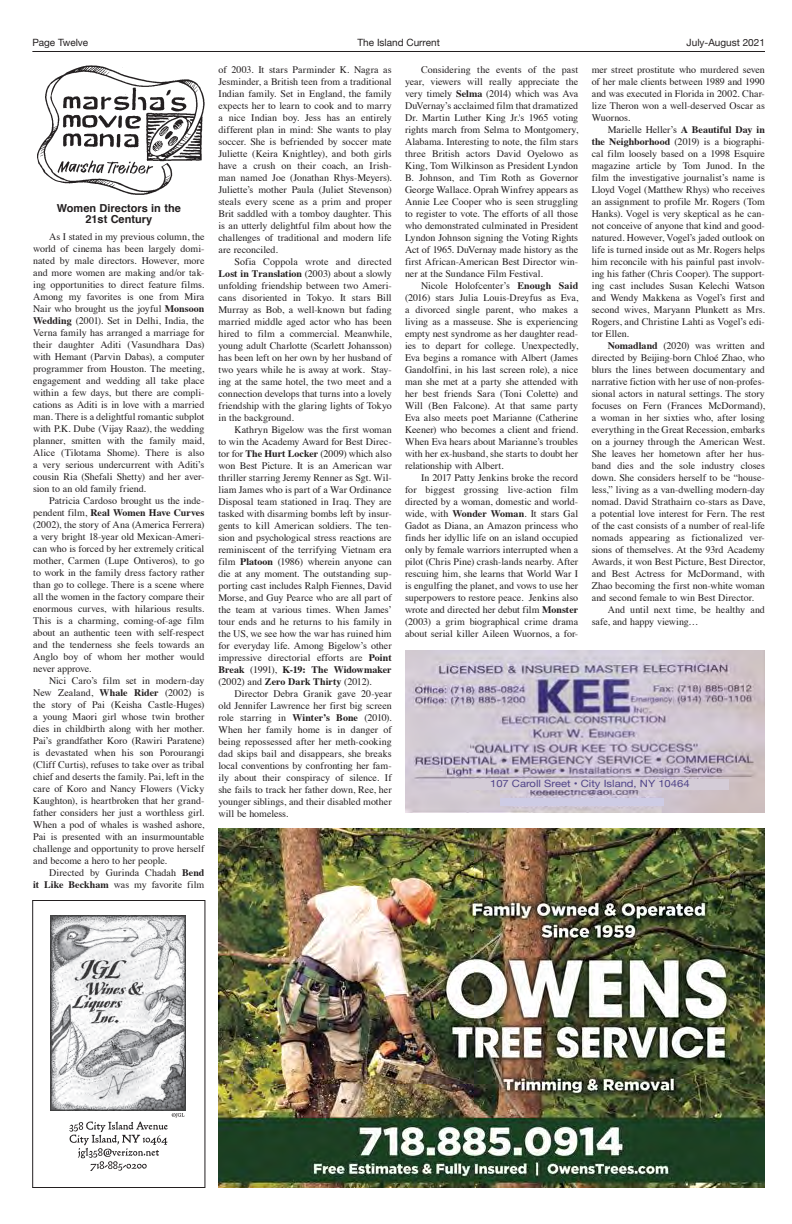
<style>
.page{position:relative;width:792px;height:1224px;background:#fff}
.page>*{position:absolute;margin:0;border:0;box-sizing:border-box;transform-origin:0 0}
.t1{font:700 11px/11px "Helvetica";color:#231f20;text-align:center}
.t2{font:10px/12px "Times";color:#231f20;text-align:justify}
.t3{font:10px "Helvetica Neue";color:#231f20}
.t4{font:10px "Helvetica Neue";color:#504489;scale:1.12 1}
.s1{font-weight:700}
</style>
<div class="page">
<hr style="left:32px;top:51px;width:733px;height:1px;background:#231f20">
<img style="left:37px;top:65px;width:168px;height:130px">
<img style="left:405px;top:651px;width:360px;height:162px">
<div style="left:500px;top:798px;width:163px;height:8px;background:#cecce5"></div>
<div style="left:451px;top:779px;width:278px;height:10px;background:#d4ccd7"></div>
<img style="left:219px;top:828px;width:546px;height:360px">
<div style="left:32px;top:900px;width:173px;height:288px;border:1px solid #231f20"></div>
<img style="left:51px;top:916px;width:135px;height:194px">
<svg style="left:69px;top:1113px;width:116px;height:58px"></svg>
<p class="t3" style="left:32px;top:35px;width:57px">Page Twelve</p>
<p class="t1" style="left:57px;top:203px;width:126px">Women Directors in the<br>21st Century</p>
<p class="t2" style="left:33px;top:230px;width:173px;text-indent:16px">As I stated in my previous column, the world of cinema has been largely domi&shy;nated by male directors. However, more and more women are making and/or tak&shy;ing opportunities to direct feature films.<br>Among my favorites is one from Mira Nair who brought us the joyful <span class="s1">Monsoon Wedding</span> (2001). Set in Delhi, India, the Verna family has arranged a marriage for their daughter Aditi (Vasundhara Das) with Hemant (Parvin Dabas), a computer programmer from Houston. The meeting, engagement and wedding all take place within a few days, but there are compli&shy;cations as Aditi is in love with a married man. There is a delightful romantic subplot with P.K. Dube (Vijay Raaz), the wedding planner, smitten with the family maid, Alice (Tilotama Shome). There is also a very serious undercurrent with Aditi’s cousin Ria (Shefali Shetty) and her aver&shy;sion to an old family friend.</p>
<p class="t2" style="left:33px;top:494px;width:173px;text-indent:16px">Patricia Cardoso brought us the inde&shy;pendent film, <span class="s1">Real Women Have Curves </span>(2002), the story of Ana (America Ferrera) a very bright 18-year old Mexican-Ameri&shy;can who is forced by her extremely critical mother, Carmen (Lupe Ontiveros), to go to work in the family dress factory rather than go to college. There is a scene where all the women in the factory compare their enormous curves, with hilarious results.<br>This is a charming, coming-of-age film about an authentic teen with self-respect and the tenderness she feels towards an Anglo boy of whom her mother would never approve.</p>
<p class="t2" style="left:33px;top:674px;width:173px;text-indent:16px">Nici Caro’s film set in modern-day New Zealand, <span class="s1">Whale Rider</span> (2002) is the story of Pai (Keisha Castle-Huges) a young Maori girl whose twin brother dies in childbirth along with her mother.<br>Pai’s grandfather Koro (Rawiri Paratene) is devastated when his son Porourangi (Cliff Curtis), refuses to take over as tribal chief and deserts the family. Pai, left in the care of Koro and Nancy Flowers (Vicky Kaughton), is heartbroken that her grand&shy;father considers her just a worthless girl.<br>When a pod of whales is washed ashore, Pai is presented with an insurmountable challenge and opportunity to prove herself and become a hero to her people.</p>
<p class="t2" style="left:33px;top:866px;width:173px;text-align:right">Directed by Gurinda Chadah <span class="s1">Bend<br>it Like Beckham</span> was my favorite film</p>
<p class="t3" style="left:358px;top:35px;width:84px">The Island Current</p>
<p class="t3" style="left:687px;top:35px;width:80px">July-August 2021</p>
<p class="t2" style="left:219px;top:63px;width:175px">of 2003. It stars Parminder K. Nagra as Jesminder, a British teen from a traditional Indian family. Set in England, the family expects her to learn to cook and to marry a nice Indian boy. Jess has an entirely different plan in mind: She wants to play soccer. She is befriended by soccer mate Juliette (Keira Knightley), and both girls have a crush on their coach, an Irish&shy;man named Joe (Jonathan Rhys-Meyers).<br>Juliette’s mother Paula (Juliet Stevenson) steals every scene as a prim and proper Brit saddled with a tomboy daughter. This is an utterly delightful film about how the challenges of traditional and modern life are reconciled.</p>
<p class="t2" style="left:219px;top:255px;width:175px;text-indent:16px">Sofia Coppola wrote and directed <span class="s1">Lost in Translation</span> (2003) about a slowly unfolding friendship between two Ameri&shy;cans disoriented in Tokyo. It stars Bill Murray as Bob, a well-known but fading married middle aged actor who has been hired to film a commercial. Meanwhile, young adult Charlotte (Scarlett Johansson) has been left on her own by her husband of two years while he is away at work. Stay&shy;ing at the same hotel, the two meet and a connection develops that turns into a lovely friendship with the glaring lights of Tokyo in the background.</p>
<p class="t2" style="left:219px;top:423px;width:175px;text-indent:16px">Kathryn Bigelow was the first woman to win the Academy Award for Best Direc&shy;tor for <span class="s1">The Hurt Locker</span> (2009) which also won Best Picture. It is an American war thriller starring Jeremy Renner as Sgt. Wil&shy;liam James who is part of a War Ordinance Disposal team stationed in Iraq. They are tasked with disarming bombs left by insur&shy;gents to kill American soldiers. The ten&shy;sion and psychological stress reactions are reminiscent of the terrifying Vietnam era film <span class="s1">Platoon</span> (1986) wherein anyone can die at any moment. The outstanding sup&shy;porting cast includes Ralph Fiennes, David Morse, and Guy Pearce who are all part of the team at various times. When James’ tour ends and he returns to his family in the US, we see how the war has ruined him for everyday life. Among Bigelow’s other impressive directorial efforts are <span class="s1">Point Break</span> (1991), <span class="s1">K-19: The Widowmaker </span>(2002) and <span class="s1">Zero Dark Thirty</span> (2012).</p>
<p class="t2" style="left:218px;top:687px;width:175px;text-indent:16px">Director Debra Granik gave 20-year old Jennifer Lawrence her first big screen role starring in <span class="s1">Winter’s Bone</span> (2010).<br>When her family home is in danger of being repossessed after her meth-cooking dad skips bail and disappears, she breaks local conventions by confronting her fam&shy;ily about their conspiracy of silence. If she fails to track her father down, Ree, her younger siblings, and their disabled mother will be homeless.</p>
<p class="t2" style="left:405px;top:63px;width:175px;text-indent:16px">Considering the events of the past year, viewers will really appreciate the very timely <span class="s1">Selma</span> (2014) which was Ava DuVernay’s acclaimed film that dramatized Dr. Martin Luther King Jr.'s 1965 voting rights march from Selma to Montgomery, Alabama. Interesting to note, the film stars three British actors David Oyelowo as King, Tom Wilkinson as President Lyndon B. Johnson, and Tim Roth as Governor George Wallace. Oprah Winfrey appears as Annie Lee Cooper who is seen struggling to register to vote. The efforts of all those who demonstrated culminated in President Lyndon Johnson signing the Voting Rights Act of 1965. DuVernay made history as the first African-American Best Director win&shy;ner at the Sundance Film Festival.</p>
<p class="t2" style="left:405px;top:279px;width:175px;text-indent:16px">Nicole Holofcenter’s <span class="s1">Enough Said </span>(2016) stars Julia Louis-Dreyfus as Eva, a divorced single parent, who makes a living as a masseuse. She is experiencing empty nest syndrome as her daughter read&shy;ies to depart for college. Unexpectedly, Eva begins a romance with Albert (James Gandolfini, in his last screen role), a nice man she met at a party she attended with her best friends Sara (Toni Colette) and Will (Ben Falcone). At that same party Eva also meets poet Marianne (Catherine Keener) who becomes a client and friend.<br>When Eva hears about Marianne’s troubles with her ex-husband, she starts to doubt her relationship with Albert.</p>
<p class="t2" style="left:405px;top:471px;width:175px;text-indent:16px">In 2017 Patty Jenkins broke the record for biggest grossing live-action film directed by a woman, domestic and world&shy;wide, with <span class="s1">Wonder Woman</span>. It stars Gal Gadot as Diana, an Amazon princess who finds her idyllic life on an island occupied only by female warriors interrupted when a pilot (Chris Pine) crash-lands nearby. After rescuing him, she learns that World War I is engulfing the planet, and vows to use her superpowers to restore peace. Jenkins also wrote and directed her debut film <span class="s1">Monster </span>(2003) a grim biographical crime drama about serial killer Aileen Wuornos, a for-</p>
<p class="t2" style="left:592px;top:63px;width:175px">mer street prostitute who murdered seven of her male clients between 1989 and 1990 and was executed in Florida in 2002. Char&shy;lize Theron won a well-deserved Oscar as Wuornos.</p>
<p class="t2" style="left:592px;top:123px;width:175px;text-indent:16px">Marielle Heller’s <span class="s1">A Beautiful Day in the Neighborhood</span> (2019) is a biographi&shy;cal film loosely based on a 1998 Esquire magazine article by Tom Junod. In the film the investigative journalist’s name is Lloyd Vogel (Matthew Rhys) who receives an assignment to profile Mr. Rogers (Tom Hanks). Vogel is very skeptical as he can&shy;not conceive of anyone that kind and good&shy;natured. However, Vogel’s jaded outlook on life is turned inside out as Mr. Rogers helps him reconcile with his painful past involv&shy;ing his father (Chris Cooper). The support&shy;ing cast includes Susan Kelechi Watson and Wendy Makkena as Vogel’s first and second wives, Maryann Plunkett as Mrs.<br>Rogers, and Christine Lahti as Vogel’s edi&shy;tor Ellen.</p>
<p class="t2" style="left:592px;top:339px;width:175px;text-indent:16px"><span class="s1">Nomadland</span> (2020) was written and directed by Beijing-born Chloé Zhao, who blurs the lines between documentary and narrative fiction with her use of non-profes&shy;sional actors in natural settings. The story focuses on Fern (Frances McDormand), a woman in her sixties who, after losing everything in the Great Recession, embarks on a journey through the American West.<br>She leaves her hometown after her hus&shy;band dies and the sole industry closes down. She considers herself to be “house&shy;less,” living as a van-dwelling modern-day nomad. David Strathairn co-stars as Dave, a potential love interest for Fern. The rest of the cast consists of a number of real-life nomads appearing as fictionalized ver&shy;sions of themselves. At the 93rd Academy Awards, it won Best Picture, Best Director, and Best Actress for McDormand, with Zhao becoming the first non-white woman and second female to win Best Director.</p>
<p class="t2" style="left:592px;top:603px;width:175px;text-indent:16px">And until next time, be healthy and safe, and happy viewing…</p>
<p class="t4" style="left:490px;top:776px;width:180px">107 Caroll Sreet • City Island, NY 10464</p>
</div>
